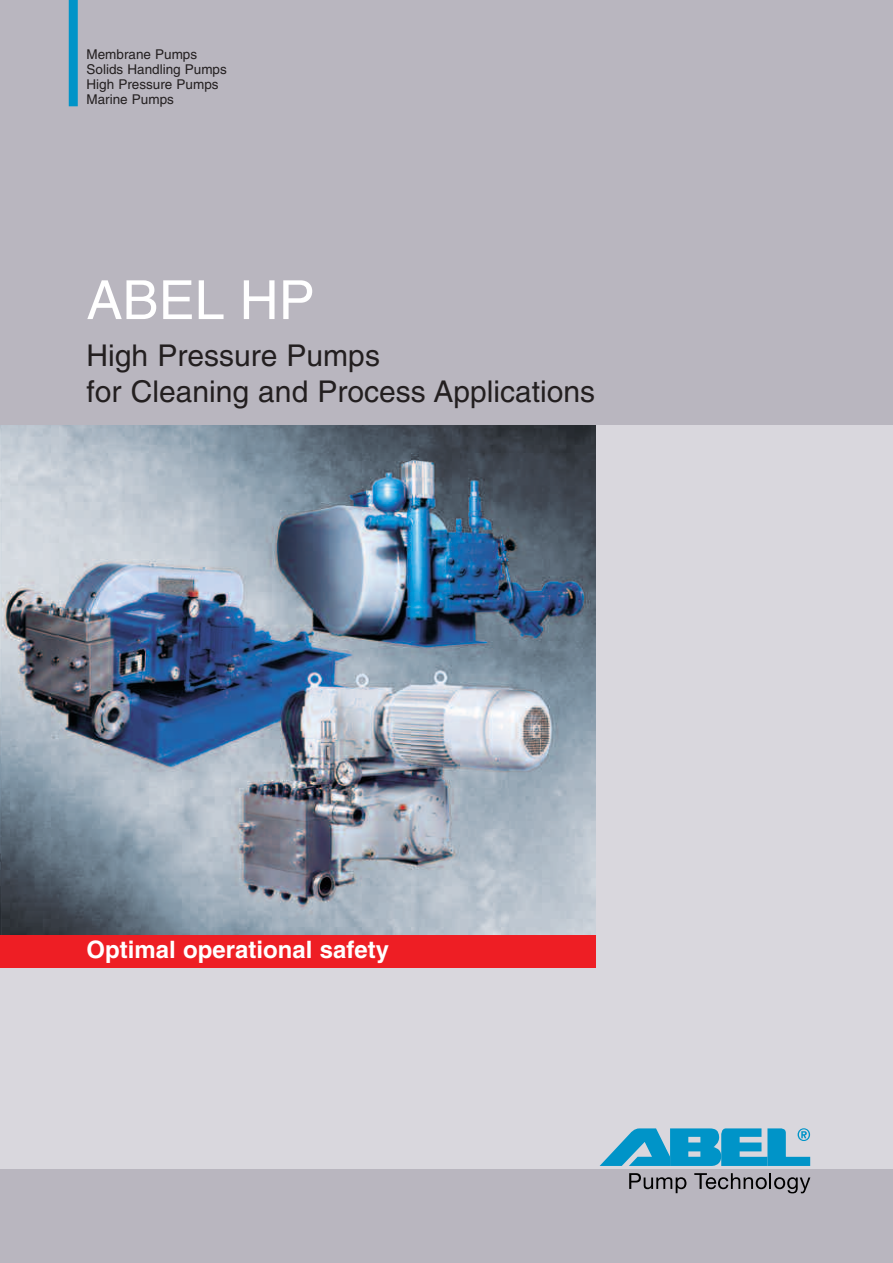
<style>
.page{position:relative;width:893px;height:1263px;background:#fff}
.page>*{position:absolute;margin:0;border:0;box-sizing:border-box;transform-origin:0 0}
.t1{font:54px "Helvetica";color:#fff}
.t2{font:30px/36px "Helvetica";color:#231f20}
.t3{font:700 24px "Helvetica";color:#fff}
.t4{font:13.5px/15px "Helvetica";color:#231f20}
</style>
<div class="page">
<div style="left:0;top:366px;width:893px;height:833px;background:#d9d7dd"></div>
<div style="left:0;top:0;width:893px;height:425px;background:#b9b6bf"></div>
<img style="left:0;top:425px;width:595px;height:510px">
<div style="left:0;top:1169px;width:893px;height:94px;background:#b9b6bf"></div>
<svg style="left:600px;top:1128px;width:210px;height:38px"></svg>
<svg style="left:629px;top:1173px;width:57px;height:20px"></svg>
<svg style="left:694px;top:1173px;width:116px;height:20px"></svg>
<div style="left:0;top:935px;width:595px;height:32px;background:#ee1e24"></div>
<div style="left:69px;top:0;width:9px;height:106px;background:#0094c8"></div>
<p class="t4" style="left:87px;top:48px;width:142px">Membrane Pumps<br>Solids Handling Pumps<br>High Pressure Pumps<br>Marine Pumps</p>
<h1 class="t1" style="left:87px;top:280px;width:230px">ABEL HP</h1>
<h2 class="t2" style="left:87px;top:340px;width:510px">High Pressure Pumps<br>for Cleaning and Process Applications</h2>
<h3 class="t3" style="left:87px;top:940px;width:304px">Optimal operational safety</h3>
</div>
